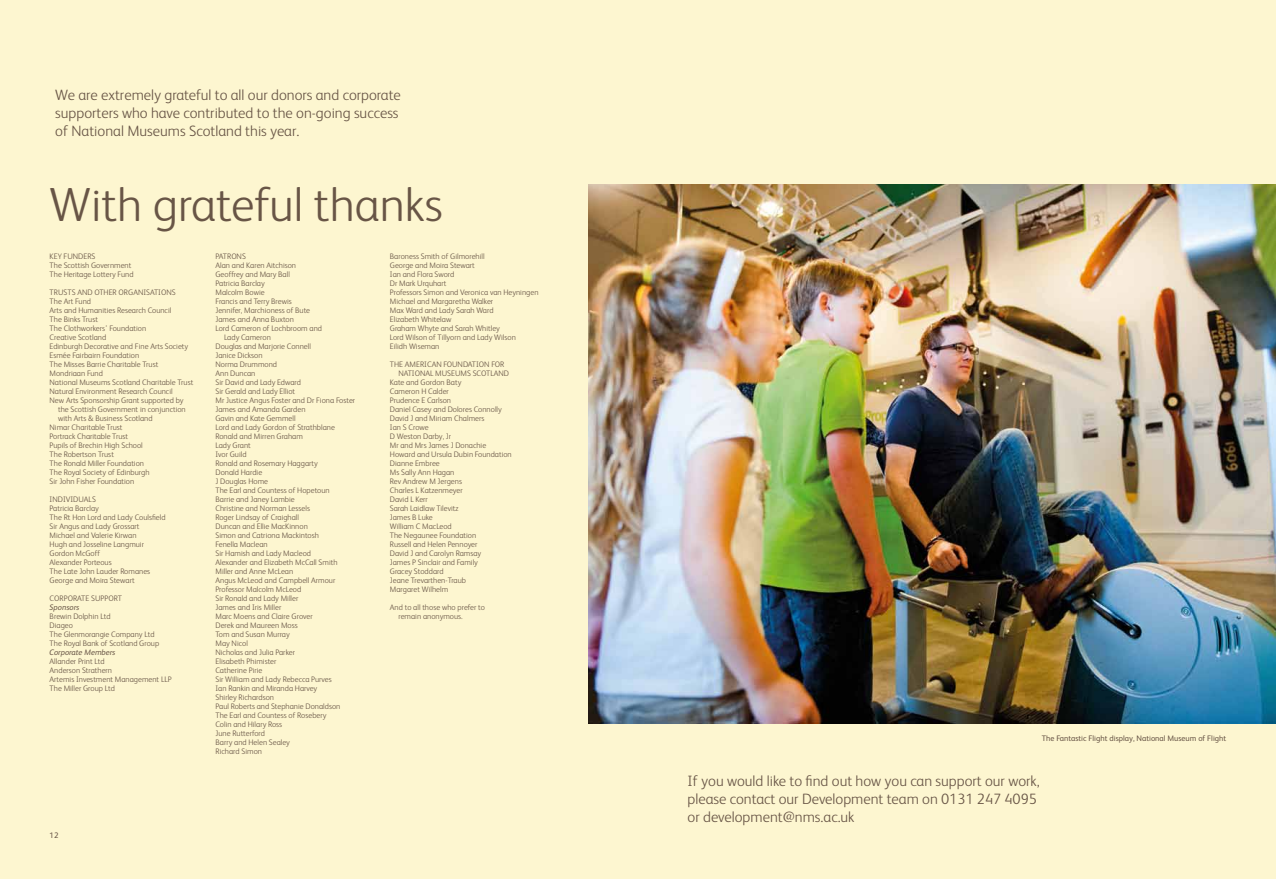
<style>
.page{position:relative;width:1276px;height:879px;background:#fdf6d0}
.page>*{position:absolute;margin:0;border:0;box-sizing:border-box;transform-origin:0 0}
.t1{font:300 48px "FS Albert";color:#685546}
.t2{font:300 15px/18px "FS Albert";color:#685546}
.t3{font:300 8px/9px "FS Albert";color:#685546}
.t4{font:8px "FS Albert";color:#685546}
.t5{font:italic 8px "FS Albert";color:#685546}
</style>
<div class="page">
<img style="left:588px;top:184px;width:688px;height:539px">
<h2 class="t2" style="left:55px;top:85px;width:347px">We are extremely grateful to all our donors and corporate supporters who have contributed to the on-going success of National Museums Scotland this year.</h2>
<h1 class="t1" style="left:50px;top:173px;width:395px">With grateful thanks</h1>
<p class="t3" style="left:50px;top:251px;width:85px">KEY FUNDERS<br>The Scottish Government<br>The Heritage Lottery Fund</p>
<p class="t3" style="left:50px;top:287px;width:145px">TRUSTS AND OTHER ORGANISATIONS<br>The Art Fund<br>Arts and Humanities Research Council<br>The Binks Trust<br>The Clothworkers’ Foundation<br>Creative Scotland<br>Edinburgh Decorative and Fine Arts Society<br>Esmée Fairbairn Foundation<br>The Misses Barrie Charitable Trust<br>Mondriaan Fund<br>National Museums Scotland Charitable Trust<br>Natural Environment Research Council<br>New Arts Sponsorship Grant supported by</p>
<p class="t3" style="left:58px;top:404px;width:129px">the Scottish Government in conjunction</p>
<p class="t3" style="left:58px;top:413px;width:96px">with Arts &amp; Business Scotland</p>
<p class="t3" style="left:50px;top:422px;width:74px">Nimar Charitable Trust</p>
<p class="t3" style="left:50px;top:431px;width:80px">Portrack Charitable Trust</p>
<p class="t3" style="left:50px;top:440px;width:95px">Pupils of Brechin High School</p>
<p class="t3" style="left:50px;top:449px;width:66px">The Robertson Trust</p>
<p class="t3" style="left:50px;top:458px;width:96px">The Ronald Miller Foundation</p>
<p class="t3" style="left:50px;top:467px;width:102px">The Royal Society of Edinburgh</p>
<p class="t3" style="left:50px;top:476px;width:86px">Sir John Fisher Foundation</p>
<p class="t3" style="left:50px;top:494px;width:117px">INDIVIDUALS<br>Patricia Barclay<br>The Rt Hon Lord and Lady Coulsfield<br>Sir Angus and Lady Grossart<br>Michael and Valerie Kirwan<br>Hugh and Josseline Langmuir<br>Gordon McGoff<br>Alexander Porteous<br>The Late John Lauder Romanes<br>George and Moira Stewart</p>
<p class="t3" style="left:50px;top:593px;width:74px">CORPORATE SUPPORT</p>
<p class="t5" style="left:50px;top:601px;width:31px">Sponsors</p>
<p class="t3" style="left:50px;top:611px;width:111px">Brewin Dolphin Ltd<br>Diageo<br>The Glenmorangie Company Ltd<br>The Royal Bank of Scotland Group</p>
<p class="t5" style="left:50px;top:646px;width:67px">Corporate Members</p>
<p class="t3" style="left:50px;top:656px;width:124px">Allander Print Ltd<br>Anderson Strathern<br>Artemis Investment Management LLP<br>The Miller Group Ltd</p>
<p class="t3" style="left:215px;top:251px;width:32px">PATRONS</p>
<p class="t3" style="left:215px;top:260px;width:82px">Alan and Karen Aitchison</p>
<p class="t3" style="left:215px;top:269px;width:76px">Geoffrey and Mary Ball</p>
<p class="t3" style="left:215px;top:278px;width:51px">Patricia Barclay</p>
<p class="t3" style="left:215px;top:287px;width:51px">Malcolm Bowie</p>
<p class="t3" style="left:215px;top:296px;width:78px">Francis and Terry Brewis</p>
<p class="t3" style="left:215px;top:305px;width:96px">Jennifer, Marchioness of Bute</p>
<p class="t3" style="left:215px;top:314px;width:80px">James and Anna Buxton</p>
<p class="t3" style="left:215px;top:323px;width:108px">Lord Cameron of Lochbroom and</p>
<p class="t3" style="left:224px;top:332px;width:48px">Lady Cameron</p>
<p class="t3" style="left:215px;top:341px;width:97px">Douglas and Marjorie Connell</p>
<p class="t3" style="left:215px;top:350px;width:49px">Janice Dickson</p>
<p class="t3" style="left:215px;top:359px;width:63px">Norma Drummond</p>
<p class="t3" style="left:215px;top:368px;width:41px">Ann Duncan</p>
<p class="t3" style="left:215px;top:377px;width:87px">Sir David and Lady Edward</p>
<p class="t3" style="left:215px;top:386px;width:81px">Sir Gerald and Lady Elliot</p>
<p class="t3" style="left:215px;top:395px;width:141px">Mr Justice Angus Foster and Dr Fiona Foster</p>
<p class="t3" style="left:215px;top:404px;width:92px">James and Amanda Garden</p>
<p class="t3" style="left:215px;top:413px;width:82px">Gavin and Kate Gemmell</p>
<p class="t3" style="left:215px;top:422px;width:121px">Lord and Lady Gordon of Strathblane</p>
<p class="t3" style="left:215px;top:431px;width:89px">Ronald and Mirren Graham</p>
<p class="t3" style="left:215px;top:440px;width:37px">Lady Grant</p>
<p class="t3" style="left:215px;top:449px;width:33px">Ivor Guild</p>
<p class="t3" style="left:215px;top:458px;width:104px">Ronald and Rosemary Haggarty</p>
<p class="t3" style="left:215px;top:467px;width:48px">Donald Hardie</p>
<p class="t3" style="left:215px;top:476px;width:54px">J Douglas Home</p>
<p class="t3" style="left:215px;top:485px;width:116px">The Earl and Countess of Hopetoun</p>
<p class="t3" style="left:215px;top:494px;width:81px">Barrie and Janey Lambie</p>
<p class="t3" style="left:215px;top:503px;width:96px">Christine and Norman Lessels</p>
<p class="t3" style="left:215px;top:512px;width:85px">Roger Lindsay of Craighall</p>
<p class="t3" style="left:215px;top:521px;width:94px">Duncan and Ellie MacKinnon</p>
<p class="t3" style="left:215px;top:530px;width:105px">Simon and Catriona Mackintosh</p>
<p class="t3" style="left:215px;top:539px;width:54px">Fenella Maclean</p>
<p class="t3" style="left:215px;top:548px;width:97px">Sir Hamish and Lady Macleod</p>
<p class="t3" style="left:215px;top:557px;width:124px">Alexander and Elizabeth McCall Smith</p>
<p class="t3" style="left:215px;top:566px;width:79px">Miller and Anne McLean</p>
<p class="t3" style="left:215px;top:575px;width:121px">Angus McLeod and Campbell Armour</p>
<p class="t3" style="left:215px;top:584px;width:87px">Professor Malcolm McLeod</p>
<p class="t3" style="left:215px;top:593px;width:84px">Sir Ronald and Lady Miller</p>
<p class="t3" style="left:215px;top:602px;width:67px">James and Iris Miller</p>
<p class="t3" style="left:215px;top:611px;width:99px">Marc Moens and Claire Grover</p>
<p class="t3" style="left:215px;top:620px;width:84px">Derek and Maureen Moss</p>
<p class="t3" style="left:215px;top:629px;width:76px">Tom and Susan Murray</p>
<p class="t3" style="left:215px;top:638px;width:34px">May Nicol</p>
<p class="t3" style="left:215px;top:647px;width:81px">Nicholas and Julia Parker</p>
<p class="t3" style="left:215px;top:656px;width:63px">Elisabeth Phimister</p>
<p class="t3" style="left:215px;top:665px;width:48px">Catherine Pirie</p>
<p class="t3" style="left:215px;top:674px;width:118px">Sir William and Lady Rebecca Purves</p>
<p class="t3" style="left:215px;top:683px;width:103px">Ian Rankin and Miranda Harvey</p>
<p class="t3" style="left:215px;top:692px;width:60px">Shirley Richardson</p>
<p class="t3" style="left:215px;top:701px;width:126px">Paul Roberts and Stephanie Donaldson</p>
<p class="t3" style="left:215px;top:710px;width:113px">The Earl and Countess of Rosebery</p>
<p class="t3" style="left:215px;top:719px;width:68px">Colin and Hilary Ross</p>
<p class="t3" style="left:215px;top:728px;width:51px">June Rutterford</p>
<p class="t3" style="left:215px;top:737px;width:76px">Barry and Helen Sealey</p>
<p class="t3" style="left:215px;top:746px;width:48px">Richard Simon</p>
<p class="t4" style="left:50px;top:830px;width:10px">12</p>
<p class="t3" style="left:390px;top:251px;width:150px">Baroness Smith of Gilmorehill<br>George and Moira Stewart<br>Ian and Flora Sword<br>Dr Mark Urquhart<br>Professors Simon and Veronica van Heyningen<br>Michael and Margaretha Walker<br>Max Ward and Lady Sarah Ward<br>Elizabeth Whitelaw<br>Graham Whyte and Sarah Whitley<br>Lord Wilson of Tillyorn and Lady Wilson<br>Eilidh Wiseman</p>
<p class="t3" style="left:390px;top:359px;width:116px">THE AMERICAN FOUNDATION FOR</p>
<p class="t3" style="left:398px;top:368px;width:112px">NATIONAL MUSEUMS SCOTLAND</p>
<p class="t3" style="left:390px;top:377px;width:73px">Kate and Gordon Baty</p>
<p class="t3" style="left:390px;top:386px;width:61px">Cameron H Calder</p>
<p class="t3" style="left:390px;top:395px;width:63px">Prudence E Carlson</p>
<p class="t3" style="left:390px;top:404px;width:113px">Daniel Casey and Dolores Connolly</p>
<p class="t3" style="left:390px;top:413px;width:96px">David J and Miriam Chalmers</p>
<p class="t3" style="left:390px;top:422px;width:40px">Ian S Crowe</p>
<p class="t3" style="left:390px;top:431px;width:63px">D Weston Darby, Jr</p>
<p class="t3" style="left:390px;top:440px;width:98px">Mr and Mrs James J Donachie</p>
<p class="t3" style="left:390px;top:449px;width:123px">Howard and Ursula Dubin Foundation</p>
<p class="t3" style="left:390px;top:458px;width:51px">Dianne Embree</p>
<p class="t3" style="left:390px;top:467px;width:66px">Ms Sally Ann Hagan</p>
<p class="t3" style="left:390px;top:476px;width:74px">Rev Andrew M Jergens</p>
<p class="t3" style="left:390px;top:485px;width:74px">Charles L Katzenmeyer</p>
<p class="t3" style="left:390px;top:494px;width:40px">David L Kerr</p>
<p class="t3" style="left:390px;top:503px;width:70px">Sarah Laidlaw Tilevitz</p>
<p class="t3" style="left:390px;top:512px;width:44px">James B Luke</p>
<p class="t3" style="left:390px;top:521px;width:63px">William C MacLeod</p>
<p class="t3" style="left:390px;top:530px;width:88px">The Negaunee Foundation</p>
<p class="t3" style="left:390px;top:539px;width:89px">Russell and Helen Pennoyer</p>
<p class="t3" style="left:390px;top:548px;width:93px">David J and Carolyn Ramsay</p>
<p class="t3" style="left:390px;top:557px;width:90px">James P Sinclair and Family</p>
<p class="t3" style="left:390px;top:566px;width:55px">Gracey Stoddard</p>
<p class="t3" style="left:390px;top:575px;width:78px">Jeane Trevarthen-Traub</p>
<p class="t3" style="left:390px;top:584px;width:60px">Margaret Wilhelm</p>
<p class="t3" style="left:398px;top:602px;width:88px;text-indent:-9px">And to all those who prefer to remain anonymous.</p>
<p class="t4" style="left:1041px;top:733px;width:186px">The Fantastic Flight display, National Museum of Flight</p>
<h2 class="t2" style="left:687px;top:771px;width:354px">If you would like to find out how you can support our work, please contact our Development team on 0131 247 4095 or development@nms.ac.uk</h2>
</div>
